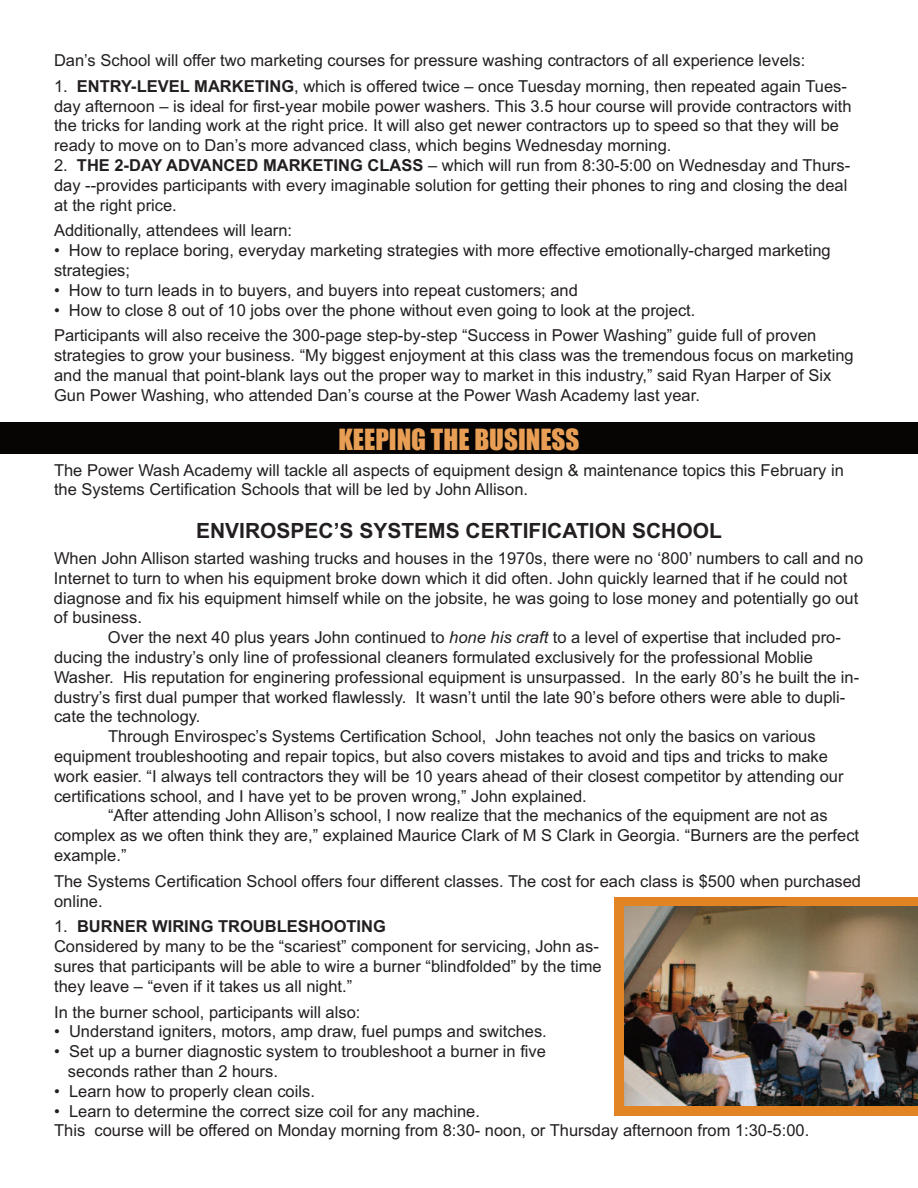
<style>
.page{position:relative;width:918px;height:1188px;background:#fff}
.page>*{position:absolute;margin:0;border:0;box-sizing:border-box;transform-origin:0 0}
.t1{font:27px "Impact";color:#e89e54}
.t2{font:700 21px "Arial";color:#231f20}
.t3{font:16.5px/19.8px "Arial";color:#231f20}
.s1{font-weight:700}
.s2{font-style:italic}
</style>
<div class="page">
<div style="left:0;top:422px;width:918px;height:32px;background:#070504"></div>
<div style="left:614px;top:897px;width:304px;height:218px;background:#e28423"></div>
<img style="left:624px;top:906px;width:294px;height:200px">
<p class="t3" style="left:54px;top:50px;width:753px">Dan’s School will offer two marketing courses for pressure washing contractors of all experience levels:</p>
<p class="t3" style="left:54px;top:76px;width:799px">1. <span class="s1">ENTRY-LEVEL MARKETING</span>, which is offered twice – once Tuesday morning, then repeated again Tues&shy;day afternoon – is ideal for first-year mobile power washers. This 3.5 hour course will provide contractors with the tricks for landing work at the right price. It will also get newer contractors up to speed so that they will be ready to move on to Dan’s more advanced class, which begins Wednesday morning.</p>
<p class="t3" style="left:54px;top:155px;width:798px">2. <span class="s1">THE 2-DAY ADVANCED MARKETING CLASS</span> – which will run from 8:30-5:00 on Wednesday and Thurs&shy;day --provides participants with every imaginable solution for getting their phones to ring and closing the deal at the right price.</p>
<p class="t3" style="left:54px;top:221px;width:240px">Additionally, attendees will learn:</p>
<p class="t3" style="left:54px;top:241px;width:778px">• How to replace boring, everyday marketing strategies with more effective emotionally-charged marketing strategies;</p>
<p class="t3" style="left:54px;top:280px;width:525px">• How to turn leads in to buyers, and buyers into repeat customers; and</p>
<p class="t3" style="left:54px;top:297px;width:764px;line-height:25.8px">• How to close 8 out of 10 jobs over the phone without even going to look at the project.<br>Participants will also receive the 300-page step-by-step “Success in Power Washing” guide full of proven</p>
<p class="t3" style="left:54px;top:346px;width:801px">strategies to grow your business. “My biggest enjoyment at this class was the tremendous focus on marketing and the manual that point-blank lays out the proper way to market in this industry,” said Ryan Harper of Six<br>Gun Power Washing, who attended Dan’s course at the Power Wash Academy last year.</p>
<h1 class="t1" style="left:338px;top:425px;width:243px">KEEPING THE BUSINESS</h1>
<p class="t3" style="left:54px;top:460px;width:791px">The Power Wash Academy will tackle all aspects of equipment design &amp; maintenance topics this February in the Systems Certification Schools that will be led by John Allison.</p>
<p class="t2" style="left:196px;top:519px;width:527px">ENVIROSPEC’S SYSTEMS CERTIFICATION SCHOOL</p>
<p class="t3" style="left:54px;top:548px;width:811px">When John Allison started washing trucks and houses in the 1970s, there were no ‘800’ numbers to call and no Internet to turn to when his equipment broke down which it did often. John quickly learned that if he could not diagnose and fix his equipment himself while on the jobsite, he was going to lose money and potentially go out of business.</p>
<p class="t3" style="left:108px;top:628px;width:734px">Over the next 40 plus years John continued to <span class="s2">hone his craft</span> to a level of expertise that included pro-</p>
<p class="t3" style="left:54px;top:647px;width:761px">ducing the industry’s only line of professional cleaners formulated exclusively for the professional Moblie</p>
<p class="t3" style="left:54px;top:667px;width:807px">Washer. His reputation for enginering professional equipment is unsurpassed. In the early 80’s he built the in-</p>
<p class="t3" style="left:54px;top:687px;width:793px">dustry’s first dual pumper that worked flawlessly. It wasn’t until the late 90’s before others were able to dupli-</p>
<p class="t3" style="left:54px;top:707px;width:148px">cate the technology.</p>
<p class="t3" style="left:108px;top:727px;width:709px">Through Envirospec’s Systems Certification School, John teaches not only the basics on various</p>
<p class="t3" style="left:54px;top:746px;width:776px">equipment troubleshooting and repair topics, but also covers mistakes to avoid and tips and tricks to make</p>
<p class="t3" style="left:54px;top:766px;width:791px">work easier. “I always tell contractors they will be 10 years ahead of their closest competitor by attending our</p>
<p class="t3" style="left:54px;top:786px;width:534px">certifications school, and I have yet to be proven wrong,” John explained.</p>
<p class="t3" style="left:108px;top:806px;width:721px">“After attending John Allison’s school, I now realize that the mechanics of the equipment are not as</p>
<p class="t3" style="left:54px;top:826px;width:807px">complex as we often think they are,” explained Maurice Clark of M S Clark in Georgia. “Burners are the perfect</p>
<p class="t3" style="left:54px;top:845px;width:74px">example.”</p>
<p class="t3" style="left:54px;top:871px;width:809px">The Systems Certification School offers four different classes. The cost for each class is $500 when purchased online.</p>
<p class="t3" style="left:54px;top:917px;width:549px">1. <span class="s1">BURNER WIRING TROUBLESHOOTING<br></span>Considered by many to be the “scariest” component for servicing, John as&shy;sures that participants will be able to wire a burner “blindfolded” by the time they leave – “even if it takes us all night.”</p>
<p class="t3" style="left:54px;top:1002px;width:308px">In the burner school, participants will also:</p>
<p class="t3" style="left:54px;top:1022px;width:494px">• Understand igniters, motors, amp draw, fuel pumps and switches.</p>
<p class="t3" style="left:68px;top:1042px;width:480px;text-indent:-14px">• Set up a burner diagnostic system to troubleshoot a burner in five seconds rather than 2 hours.</p>
<p class="t3" style="left:54px;top:1081px;width:262px">• Learn how to properly clean coils.</p>
<p class="t3" style="left:54px;top:1101px;width:757px">• Learn to determine the correct size coil for any machine.<br>This course will be offered on Monday morning from 8:30- noon, or Thursday afternoon from 1:30-5:00.</p>
</div>
